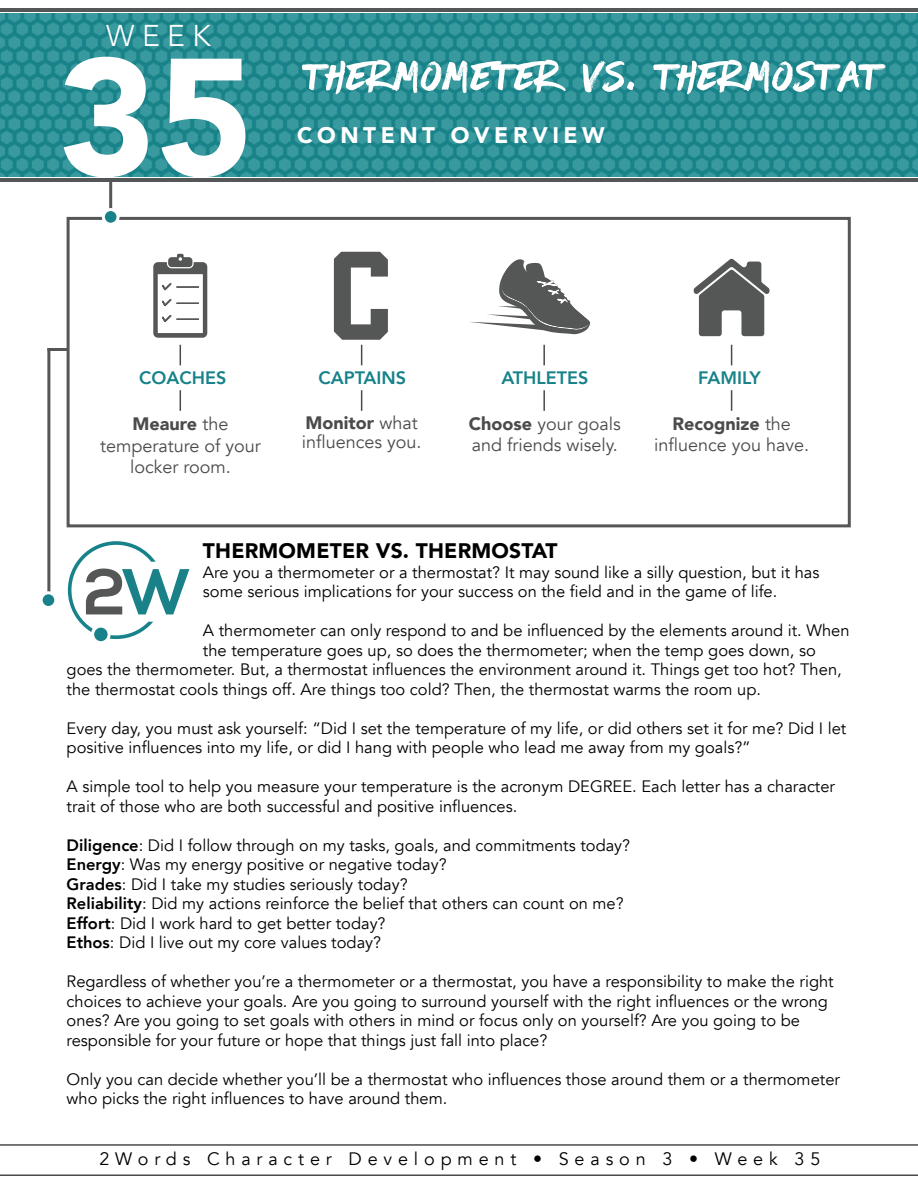
<style>
.page{position:relative;width:918px;height:1188px;background:#fff}
.page>*{position:absolute;margin:0;border:0;box-sizing:border-box;transform-origin:0 0}
.t1{font:900 165px "Avenir";color:#fff}
.t2{font:108.9px "Athletic";color:#555656}
.t3{font:90px "Have Heart Two";letter-spacing:.02em;color:#fff}
.t4{font:300 30px "Avenir";color:#fff}
.t5{font:900 22.5px "Avenir";letter-spacing:.2em;color:#fff}
.t6{font:900 21px "Avenir";letter-spacing:.01em;color:#000}
.t7{font:18px/21.6px "Avenir";color:#4b4b4b;text-align:center}
.t8{font:18px "Avenir";letter-spacing:.325em;color:#000}
.t9{font:800 18px "Avenir";color:#178289}
.t10{font:16.5px/19.5px "Avenir";color:#000}
.s1{font-weight:900}
.s2{font-weight:800}
</style>
<div class="page">
<svg style="left:0;top:1144px;width:918px;height:32px"></svg>
<img style="left:0;top:14px;width:918px;height:163px">
<hr style="left:0;top:9px;width:918px;height:3px;background:#555657">
<hr style="left:0;top:178px;width:918px;height:4px;background:#555657">
<div style="left:94px;top:628px;width:14px;height:13px;background:#178289;border-radius:50%"></div>
<svg style="left:68px;top:541px;width:121px;height:98px"></svg>
<svg style="left:153px;top:254px;width:54px;height:84px"></svg>
<svg style="left:180px;top:345px;width:1px;height:20px"></svg>
<svg style="left:180px;top:390px;width:1px;height:21px"></svg>
<svg style="left:361px;top:345px;width:1px;height:20px"></svg>
<svg style="left:361px;top:390px;width:1px;height:21px"></svg>
<hr style="left:543px;top:345px;width:2px;height:20px;background:#4b4b4b">
<hr style="left:543px;top:390px;width:2px;height:21px;background:#4b4b4b">
<svg style="left:731px;top:345px;width:1px;height:20px"></svg>
<svg style="left:731px;top:390px;width:1px;height:21px"></svg>
<hr style="left:47px;top:348px;width:3px;height:252px;background:#555657">
<hr style="left:47px;top:348px;width:21px;height:3px;background:#555657">
<div style="left:41px;top:593px;width:15px;height:15px;background:#178289;border-radius:50%"></div>
<div style="left:40px;top:591px;width:17px;height:18px;border:3px solid #fff;border-radius:50%"></div>
<div style="left:67px;top:217px;width:784px;height:310px;border:3px solid #555657"></div>
<hr style="left:109px;top:180px;width:3px;height:37px;background:#555657">
<svg style="left:103px;top:210px;width:15px;height:14px"></svg>
<div style="left:102px;top:208px;width:18px;height:18px;border:3px solid #fff;border-radius:50%"></div>
<svg style="left:694px;top:259px;width:76px;height:77px"></svg>
<svg style="left:469px;top:259px;width:122px;height:75px"></svg>
<h3 class="t4" style="left:106px;top:18px;width:106px">WEEK</h3>
<h1 class="t1" style="left:58px;top:-23px;width:197px">35</h1>
<h3 class="t3" style="left:306px;top:20px;width:576px">Thermometer Vs. Thermostat</h3>
<h3 class="t5" style="left:297px;top:116px;width:309px">CONTENT OVERVIEW</h3>
<h2 class="t2" style="left:334px;top:251px;width:60px">C</h2>
<p class="t9" style="left:139px;top:364px;width:89px">COACHES</p>
<p class="t9" style="left:319px;top:364px;width:89px">CAPTAINS</p>
<p class="t9" style="left:501px;top:364px;width:89px">ATHLETES</p>
<p class="t9" style="left:698px;top:364px;width:64px">FAMILY</p>
<p class="t7" style="left:100px;top:413px;width:162px"><span class="s1">Meaure</span> the temperature of your locker room.</p>
<p class="t7" style="left:302px;top:413px;width:121px;line-height:19.5px;text-align:left"><span class="s1">Monitor</span> what influences you.</p>
<p class="t7" style="left:469px;top:413px;width:153px;text-align:left"><span class="s1">Choose</span> your goals and friends wisely.</p>
<p class="t7" style="left:654px;top:414px;width:157px;line-height:21px"><span class="s1">Recognize</span> the influence you have.</p>
<p class="t6" style="left:203px;top:533px;width:356px">THERMOMETER VS. THERMOSTAT</p>
<p class="t10" style="left:203px;top:562px;width:618px">Are you a thermometer or a thermostat? It may sound like a silly question, but it has some serious implications for your success on the field and in the game of life.</p>
<p class="t10" style="left:203px;top:621px;width:648px">A thermometer can only respond to and be influenced by the elements around it. When</p>
<p class="t10" style="left:203px;top:640px;width:614px">the temperature goes up, so does the thermometer; when the temp goes down, so</p>
<p class="t10" style="left:67px;top:660px;width:777px">goes the thermometer. But, a thermostat influences the environment around it. Things get too hot? Then,</p>
<p class="t10" style="left:67px;top:679px;width:696px">the thermostat cools things off. Are things too cold? Then, the thermostat warms the room up.</p>
<p class="t10" style="left:67px;top:718px;width:781px">Every day, you must ask yourself: “Did I set the temperature of my life, or did others set it for me? Did I let positive influences into my life, or did I hang with people who lead me away from my goals?”</p>
<p class="t10" style="left:67px;top:777px;width:770px">A simple tool to help you measure your temperature is the acronym DEGREE. Each letter has a character trait of those who are both successful and positive influences.</p>
<p class="t10" style="left:67px;top:835px;width:565px"><span class="s2">Diligence</span>: Did I follow through on my tasks, goals, and commitments today?<br><span class="s2">Energy</span>: Was my energy positive or negative today?<br><span class="s2">Grades</span>: Did I take my studies seriously today?<br><span class="s2">Reliability</span>: Did my actions reinforce the belief that others can count on me?<br><span class="s2">Effort</span>: Did I work hard to get better today?<br><span class="s2">Ethos</span>: Did I live out my core values today?</p>
<p class="t10" style="left:67px;top:972px;width:769px">Regardless of whether you’re a thermometer or a thermostat, you have a responsibility to make the right choices to achieve your goals. Are you going to surround yourself with the right influences or the wrong ones? Are you going to set goals with others in mind or focus only on yourself? Are you going to be responsible for your future or hope that things just fall into place?</p>
<p class="t10" style="left:67px;top:1069px;width:775px">Only you can decide whether you’ll be a thermostat who influences those around them or a thermometer who picks the right influences to have around them.</p>
<p class="t8" style="left:99px;top:1148px;width:722px">2Words Character Development • Season 3 • Week 35</p>
</div>
